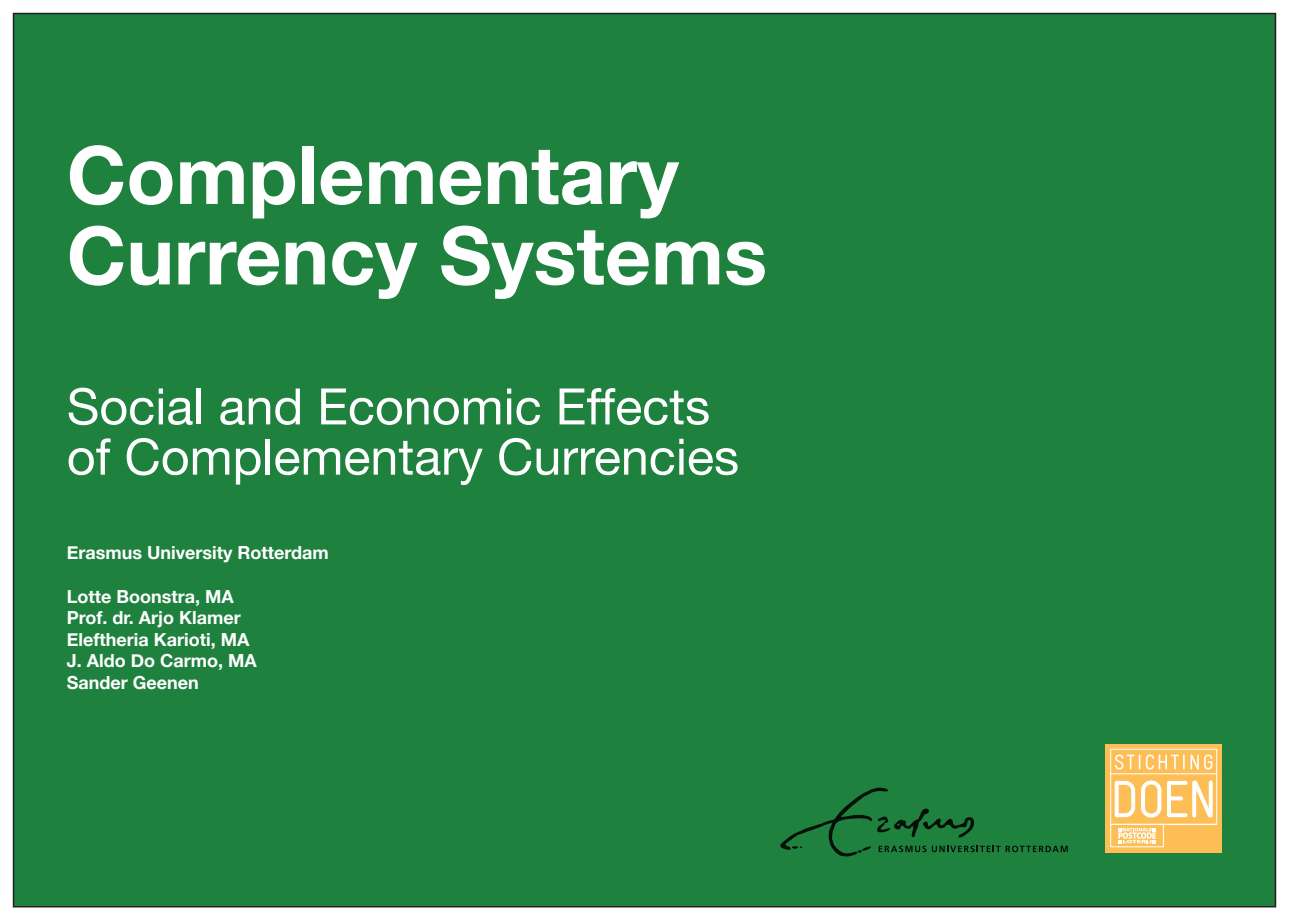
<style>
.page{position:relative;width:1289px;height:919px;background:#fff}
.page>*{position:absolute;margin:0;border:0;box-sizing:border-box;transform-origin:0 0}
.t1{font:700 80.4px/80.4px "Helvetica Neue";color:#fff}
.t2{font:50.25px/50.2px "Helvetica Neue";color:#fff}
.t3{font:700 18px/21.6px "Helvetica Neue";color:#fff}
</style>
<div class="page">
<div style="left:14px;top:14px;width:1261px;height:892px;background:#1e813e"></div>
<div style="left:1105px;top:743px;width:117px;height:109px;background:#fdbe56"></div>
<hr style="left:1110px;top:773px;width:106px;height:1px;background:#fff">
<div style="left:1110px;top:748px;width:106px;height:76px;border:1px solid #fff"></div>
<div style="left:1110px;top:824px;width:53px;height:23px;border:1px solid #fff"></div>
<svg style="left:1118px;top:827px;width:37px;height:16px"></svg>
<svg style="left:1114px;top:780px;width:98px;height:37px"></svg>
<svg style="left:1115px;top:754px;width:69px;height:15px"></svg>
<svg style="left:1190px;top:754px;width:22px;height:15px"></svg>
<svg style="left:780px;top:787px;width:287px;height:69px"></svg>
<h1 class="t1" style="left:67px;top:133px;width:701px">Complementary<br>Currency Systems</h1>
<h2 class="t2" style="left:67px;top:380px;width:673px">Social and Economic Effects of Complementary Currencies</h2>
<p class="t3" style="left:67px;top:541px;width:263px">Erasmus University Rotterdam</p>
<p class="t3" style="left:67px;top:585px;width:191px">Lotte Boonstra, MA<br>Prof. dr. Arjo Klamer<br>Eleftheria Karioti, MA<br>J. Aldo Do Carmo, MA<br>Sander Geenen</p>
</div>
